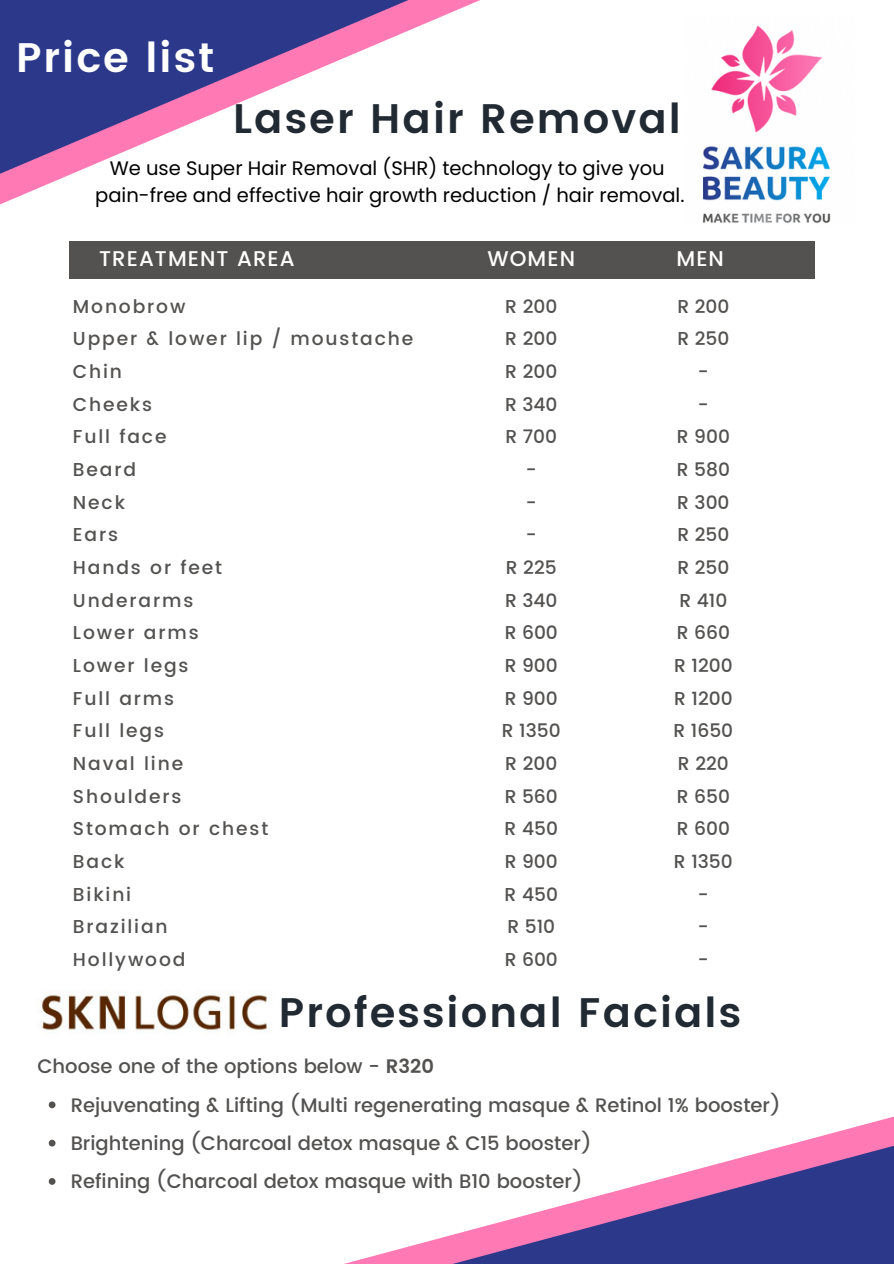
<style>
.page{position:relative;width:894px;height:1264px;background:#fff}
.page>*{position:absolute;margin:0;border:0;box-sizing:border-box;transform-origin:0 0}
.t1{font:600 41.25px "Poppins";letter-spacing:.05em;color:#212932}
.t2{font:600 41.25px "Poppins";letter-spacing:.05em;color:#fff}
.t3{font:500 21.3px "Poppins";letter-spacing:.05em;color:#fff}
.t4{font:500 19.5px/38.2px "Poppins";color:#535251}
.t5{font:19.5px/27px "Poppins";color:#000;text-align:center}
.t6{font:500 18.6px/32.7px "Poppins";letter-spacing:.1em;color:#535251}
.t7{font:500 18.6px/32.7px "Poppins";color:#535251;text-align:center}
.s1{font-weight:600}
</style>
<div class="page">
<div style="left:69px;top:242px;width:745px;height:37px;background:#535251"></div>
<img style="left:703px;top:25px;width:128px;height:199px">
<svg style="left:0;top:0;width:480px;height:205px"></svg>
<svg style="left:348px;top:1117px;width:545px;height:146px"></svg>
<img style="left:38px;top:991px;width:230px;height:40px">
<svg style="left:49px;top:1101px;width:6px;height:7px"></svg>
<svg style="left:49px;top:1139px;width:6px;height:7px"></svg>
<svg style="left:49px;top:1178px;width:6px;height:6px"></svg>
<h1 class="t2" style="left:16px;top:34px;width:200px">Price list</h1>
<h1 class="t1" style="left:233px;top:95px;width:449px">Laser Hair Removal</h1>
<p class="t5" style="left:95px;top:155px;width:590px">We use Super Hair Removal (SHR) technology to give you pain-free and effective hair growth reduction / hair removal.</p>
<p class="t3" style="left:99px;top:246px;width:197px">TREATMENT AREA</p>
<p class="t3" style="left:487px;top:246px;width:89px">WOMEN</p>
<p class="t3" style="left:676px;top:246px;width:49px">MEN</p>
<p class="t6" style="left:73px;top:290px;width:342px">Monobrow<br>Upper &amp; lower lip / moustache<br>Chin<br>Cheeks<br>Full face<br>Beard<br>Neck<br>Ears<br>Hands or feet<br>Underarms<br>Lower arms<br>Lower legs<br>Full arms<br>Full legs<br>Naval line<br>Shoulders<br>Stomach or chest<br>Back<br>Bikini<br>Brazilian<br>Hollywood</p>
<p class="t7" style="left:501px;top:290px;width:60px">R 200<br>R 200<br>R 200<br>R 340<br>R 700 -<br>-<br>-<br>R 225<br>R 340<br>R 600<br>R 900<br>R 900<br>R 1350<br>R 200<br>R 560<br>R 450<br>R 900<br>R 450<br>R 510<br>R 600</p>
<p class="t7" style="left:673px;top:290px;width:61px">R 200<br>R 250 -<br>-<br>R 900<br>R 580<br>R 300<br>R 250<br>R 250<br>R 410<br>R 660<br>R 1200<br>R 1200<br>R 1650<br>R 220<br>R 650<br>R 600<br>R 1350 -<br>-<br>-</p>
<h1 class="t1" style="left:279px;top:988px;width:463px">Professional Facials</h1>
<p class="t4" style="left:37px;top:1047px;width:398px">Choose one of the options below - <span class="s1">R320</span></p>
<p class="t4" style="left:71px;top:1085px;width:711px">Rejuvenating &amp; Lifting (Multi regenerating masque &amp; Retinol 1% booster)<br>Brightening (Charcoal detox masque &amp; C15 booster)<br>Refining (Charcoal detox masque with B10 booster)</p>
</div>
